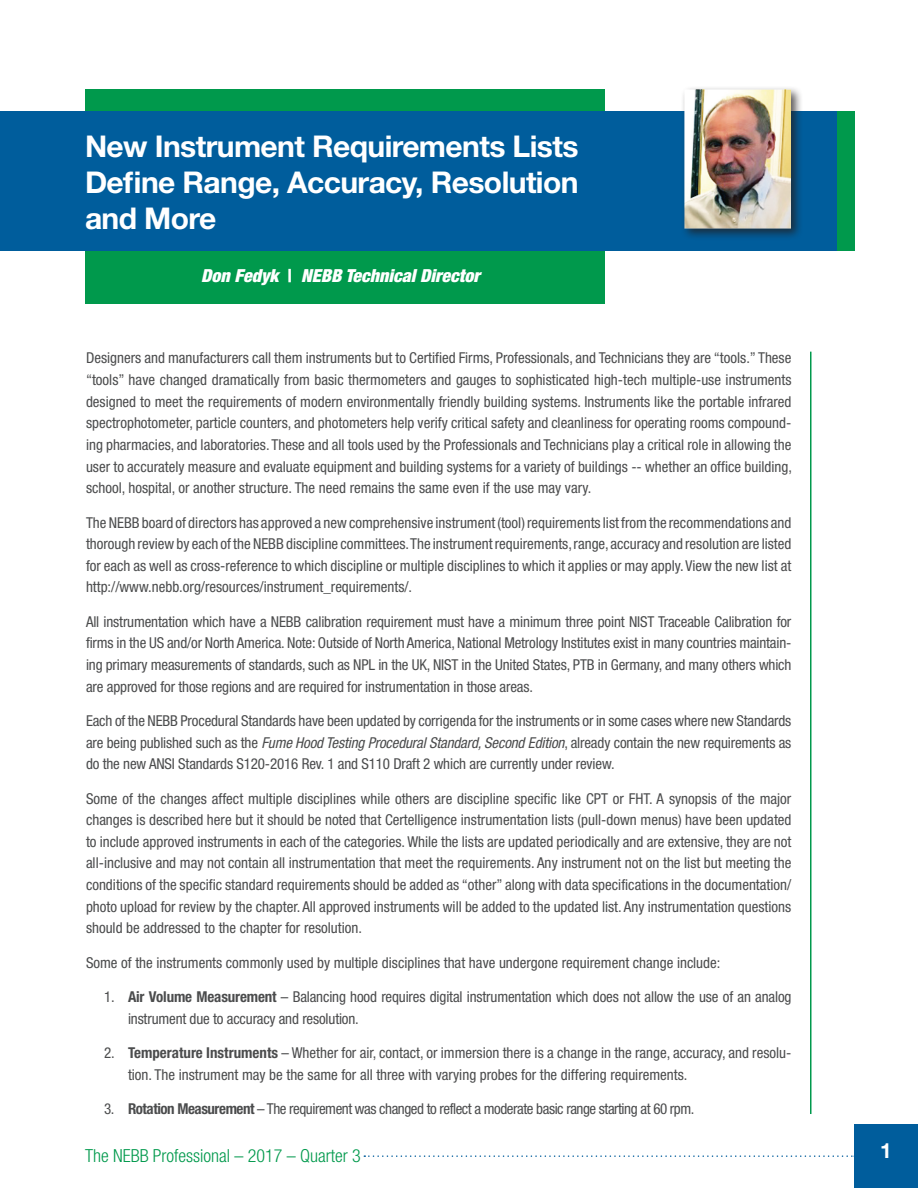
<style>
.page{position:relative;width:918px;height:1188px;background:#fff}
.page>*{position:absolute;margin:0;border:0;box-sizing:border-box;transform-origin:0 0}
.t1{font:700 30px/36px "Helvetica Neue";letter-spacing:-.02em;color:#fff;text-align:justify}
.t2{font:700 21px "Helvetica Neue";color:#fff}
.t3{font:300 condensed 18px "Helvetica Neue";color:#00994c}
.t4{font:italic 900 condensed 18px "Helvetica Neue";color:#fff}
.t5{font:condensed 15px/21.6px "Helvetica Neue";color:#4b4c4d;text-align:justify}
.t6{font:condensed 15px "Helvetica Neue";letter-spacing:-.03em;color:#4b4c4d}
.s1{font-style:normal}
.s2{font-style:italic}
.s3{font-weight:700}
</style>
<div class="page">
<div style="left:854px;top:1124px;width:64px;height:64px;background:#005d9c"></div>
<svg style="left:364px;top:1155px;width:490px;height:2px"></svg>
<div style="left:85px;top:89px;width:520px;height:215px;background:#00994c"></div>
<hr style="left:810px;top:352px;width:2px;height:762px;background:#00994c">
<div style="left:0;top:111px;width:838px;height:139px;background:#005d9c"></div>
<div style="left:681px;top:86px;width:122px;height:155px;background:#231f20;opacity:.75"></div>
<img style="left:684px;top:89px;width:106px;height:140px">
<div style="left:838px;top:111px;width:17px;height:139px;background:#00994c"></div>
<h1 class="t1" style="left:85px;top:128px;width:495px">New Instrument Requirements Lists Define Range, Accuracy, Resolution and More</h1>
<p class="t4" style="left:201px;top:265px;width:280px">Don Fedyk <span class="s1">|</span> NEBB Technical Director</p>
<p class="t5" style="left:86px;top:347px;width:707px">Designers and manufacturers call them instruments but to Certified Firms, Professionals, and Technicians they are “tools.” These “tools” have changed dramatically from basic thermometers and gauges to sophisticated high-tech multiple-use instruments designed to meet the requirements of modern environmentally friendly building systems. Instruments like the portable infrared spectrophotometer, particle counters, and photometers help verify critical safety and cleanliness for operating rooms compound&shy;ing pharmacies, and laboratories. These and all tools used by the Professionals and Technicians play a critical role in allowing the user to accurately measure and evaluate equipment and building systems for a variety of buildings -- whether an office building, school, hospital, or another structure. The need remains the same even if the use may vary.</p>
<p class="t5" style="left:86px;top:511px;width:707px">The NEBB board of directors has approved a new comprehensive instrument (tool) requirements list from the recommendations and thorough review by each of the NEBB discipline committees. The instrument requirements, range, accuracy and resolution are listed for each as well as cross-reference to which discipline or multiple disciplines to which it applies or may apply. View the new list at http://www.nebb.org/resources/instrument_requirements/.</p>
<p class="t5" style="left:86px;top:611px;width:707px">All instrumentation which have a NEBB calibration requirement must have a minimum three point NIST Traceable Calibration for firms in the US and/or North America. Note: Outside of North America, National Metrology Institutes exist in many countries maintain&shy;ing primary measurements of standards, such as NPL in the UK, NIST in the United States, PTB in Germany, and many others which are approved for those regions and are required for instrumentation in those areas.</p>
<p class="t5" style="left:86px;top:710px;width:707px">Each of the NEBB Procedural Standards have been updated by corrigenda for the instruments or in some cases where new Standards are being published such as the <span class="s2">Fume Hood Testing Procedural Standard, Second Edition</span>, already contain the new requirements as do the new ANSI Standards S120-2016 Rev. 1 and S110 Draft 2 which are currently under review.</p>
<p class="t5" style="left:86px;top:787px;width:707px">Some of the changes affect multiple disciplines while others are discipline specific like CPT or FHT. A synopsis of the major changes is described here but it should be noted that Certelligence instrumentation lists (pull-down menus) have been updated to include approved instruments in each of the categories. While the lists are updated periodically and are extensive, they are not all-inclusive and may not contain all instrumentation that meet the requirements. Any instrument not on the list but meeting the conditions of the specific standard requirements should be added as “other” along with data specifications in the documentation/ photo upload for review by the chapter. All approved instruments will be added to the updated list. Any instrumentation questions should be addressed to the chapter for resolution.</p>
<p class="t5" style="left:86px;top:951px;width:636px">Some of the instruments commonly used by multiple disciplines that have undergone requirement change include:</p>
<p class="t5" style="left:128px;top:986px;width:665px;text-indent:-24px">1. <span class="s3">Air Volume Measurement</span> – Balancing hood requires digital instrumentation which does not allow the use of an analog instrument due to accuracy and resolution.</p>
<p class="t5" style="left:128px;top:1042px;width:665px;text-indent:-24px">2. <span class="s3">Temperature Instruments</span> – Whether for air, contact, or immersion there is a change in the range, accuracy, and resolu&shy;tion. The instrument may be the same for all three with varying probes for the differing requirements.</p>
<p class="t6" style="left:104px;top:1100px;width:592px">3. <span class="s3">Rotation Measurement</span> – The requirement was changed to reflect a moderate basic range starting at 60 rpm.</p>
<p class="t3" style="left:85px;top:1146px;width:277px">The NEBB Professional – 2017 – Quarter 3</p>
<h2 class="t2" style="left:880px;top:1138px;width:13px">1</h2>
</div>
